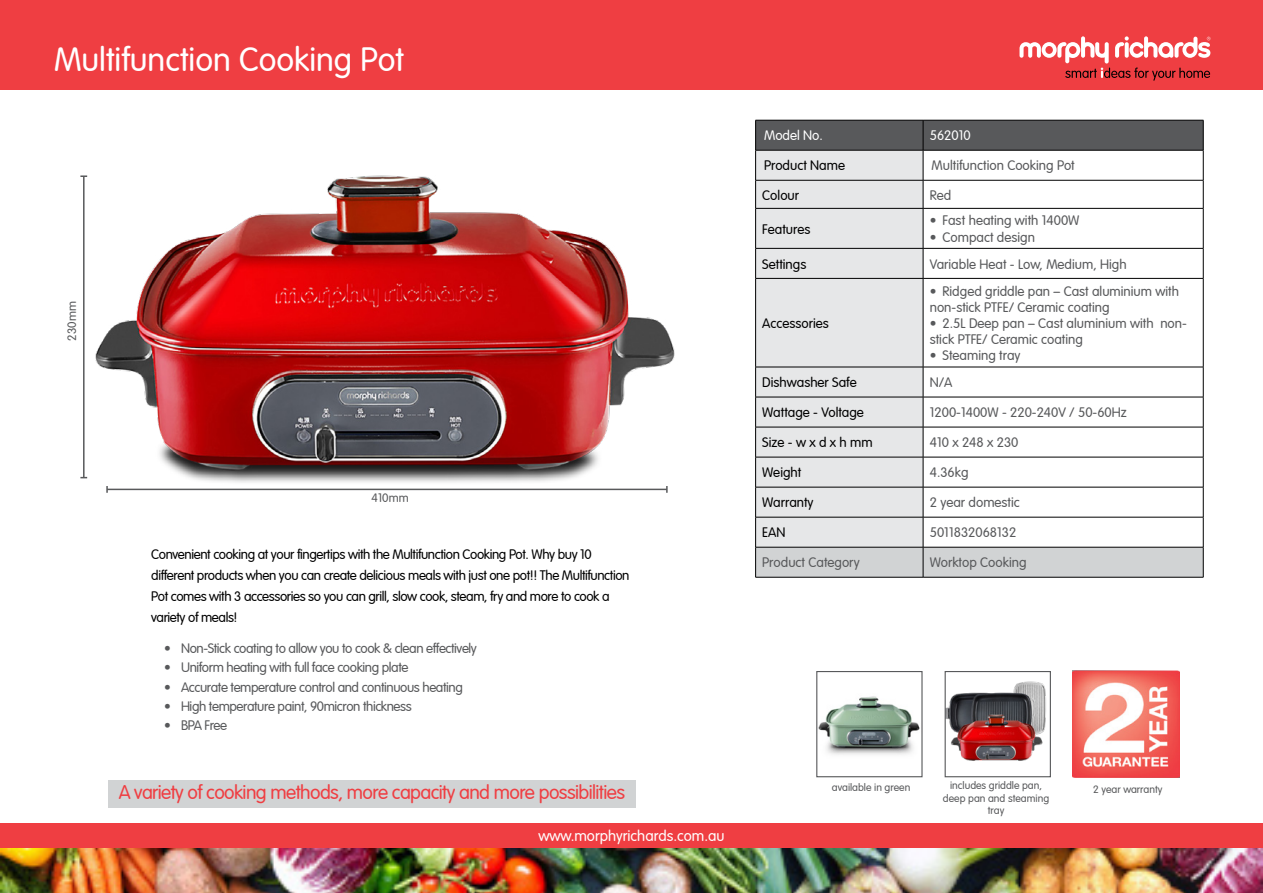
<style>
.page{position:relative;width:1263px;height:893px;background:#fff}
.page>*{position:absolute;margin:0;border:0;box-sizing:border-box;transform-origin:0 0}
.t1{font:300 33px "VAG Rounded LT";color:#fff}
.t2{font:300 19.5px "VAG Rounded LT";letter-spacing:-.03em;color:#ef3e42}
.t3{font:300 15px "VAG Rounded";color:#fff}
.t4{font:300 13.5px/16.2px "VAG Rounded LT";color:#58595b}
.t5{font:300 13.5px/21px "VAG Rounded LT";letter-spacing:-.03em;color:#000}
.t6{font:300 13.5px "VAG Rounded LT";letter-spacing:-.03em;color:#58595b}
.t7{font:300 13.5px "VAG Rounded LT";color:#000}
.t8{font:300 13.5px "VAG Rounded LT";color:#fff}
.t9{font:300 12px "VAG Rounded LT";color:#58595b}
.t10{font:300 10.5px/12.6px "VAG Rounded LT";color:#58595b;text-align:center}
</style>
<div class="page">
<div style="left:0;top:0;width:1263px;height:90px;background:#ef3e42"></div>
<div style="left:0;top:823px;width:1263px;height:42px;background:#ef3e42"></div>
<img style="left:0;top:849px;width:1263px;height:44px">
<svg style="left:1019px;top:36px;width:191px;height:45px"></svg>
<img style="left:87px;top:175px;width:588px;height:308px">
<div style="left:108px;top:780px;width:528px;height:28px;background:#d1d3d4"></div>
<hr style="left:83px;top:176px;width:2px;height:302px;background:#58595b">
<svg style="left:80px;top:175px;width:7px;height:2px"></svg>
<svg style="left:106px;top:486px;width:562px;height:7px"></svg>
<div style="left:756px;top:121px;width:447px;height:29px;background:#58595b"></div>
<div style="left:756px;top:151px;width:167px;height:396px;background:#e6e7e8"></div>
<div style="left:756px;top:548px;width:447px;height:29px;background:#d1d3d4"></div>
<hr style="left:923px;top:120px;width:280px;height:1px;background:#000">
<hr style="left:1203px;top:120px;width:1px;height:30px;background:#000">
<hr style="left:755px;top:367px;width:168px;height:1px;background:#000">
<hr style="left:923px;top:367px;width:280px;height:1px;background:#000">
<hr style="left:755px;top:397px;width:168px;height:1px;background:#000">
<hr style="left:755px;top:427px;width:168px;height:1px;background:#000">
<hr style="left:755px;top:457px;width:168px;height:1px;background:#000">
<hr style="left:755px;top:487px;width:168px;height:1px;background:#000">
<hr style="left:755px;top:517px;width:168px;height:1px;background:#000">
<hr style="left:923px;top:397px;width:280px;height:1px;background:#000">
<hr style="left:923px;top:427px;width:280px;height:1px;background:#000">
<hr style="left:923px;top:457px;width:280px;height:1px;background:#000">
<hr style="left:923px;top:487px;width:280px;height:1px;background:#000">
<hr style="left:923px;top:517px;width:280px;height:1px;background:#000">
<hr style="left:755px;top:120px;width:168px;height:1px;background:#000">
<hr style="left:755px;top:120px;width:1px;height:30px;background:#000">
<hr style="left:923px;top:120px;width:1px;height:30px;background:#000">
<hr style="left:755px;top:150px;width:168px;height:1px;background:#000">
<hr style="left:755px;top:150px;width:1px;height:30px;background:#000">
<hr style="left:923px;top:150px;width:280px;height:1px;background:#000">
<hr style="left:923px;top:150px;width:1px;height:30px;background:#000">
<hr style="left:1203px;top:150px;width:1px;height:30px;background:#000">
<hr style="left:755px;top:180px;width:168px;height:1px;background:#000">
<svg style="left:755px;top:180px;width:1px;height:28px"></svg>
<hr style="left:923px;top:180px;width:280px;height:1px;background:#000">
<svg style="left:923px;top:180px;width:1px;height:28px"></svg>
<svg style="left:1203px;top:180px;width:1px;height:28px"></svg>
<hr style="left:755px;top:208px;width:168px;height:1px;background:#000">
<hr style="left:755px;top:209px;width:1px;height:39px;background:#000">
<hr style="left:923px;top:208px;width:280px;height:1px;background:#000">
<hr style="left:923px;top:209px;width:1px;height:39px;background:#000">
<hr style="left:1203px;top:209px;width:1px;height:39px;background:#000">
<hr style="left:755px;top:248px;width:168px;height:1px;background:#000">
<svg style="left:755px;top:249px;width:1px;height:29px"></svg>
<hr style="left:923px;top:248px;width:280px;height:1px;background:#000">
<svg style="left:923px;top:249px;width:1px;height:29px"></svg>
<svg style="left:1203px;top:249px;width:1px;height:29px"></svg>
<hr style="left:755px;top:278px;width:168px;height:1px;background:#000">
<hr style="left:755px;top:279px;width:1px;height:88px;background:#000">
<hr style="left:923px;top:278px;width:280px;height:1px;background:#000">
<hr style="left:923px;top:279px;width:1px;height:88px;background:#000">
<hr style="left:1203px;top:279px;width:1px;height:88px;background:#000">
<hr style="left:755px;top:367px;width:1px;height:30px;background:#000">
<hr style="left:923px;top:367px;width:1px;height:30px;background:#000">
<hr style="left:1203px;top:367px;width:1px;height:30px;background:#000">
<hr style="left:755px;top:397px;width:1px;height:30px;background:#000">
<hr style="left:923px;top:397px;width:1px;height:30px;background:#000">
<hr style="left:1203px;top:397px;width:1px;height:30px;background:#000">
<hr style="left:755px;top:427px;width:1px;height:30px;background:#000">
<hr style="left:923px;top:427px;width:1px;height:30px;background:#000">
<hr style="left:1203px;top:427px;width:1px;height:30px;background:#000">
<hr style="left:755px;top:457px;width:1px;height:30px;background:#000">
<hr style="left:923px;top:457px;width:1px;height:30px;background:#000">
<hr style="left:1203px;top:457px;width:1px;height:30px;background:#000">
<hr style="left:755px;top:487px;width:1px;height:30px;background:#000">
<hr style="left:923px;top:487px;width:1px;height:30px;background:#000">
<hr style="left:1203px;top:487px;width:1px;height:30px;background:#000">
<hr style="left:755px;top:517px;width:1px;height:30px;background:#000">
<hr style="left:923px;top:517px;width:1px;height:30px;background:#000">
<hr style="left:1203px;top:517px;width:1px;height:30px;background:#000">
<hr style="left:923px;top:547px;width:1px;height:30px;background:#000">
<hr style="left:755px;top:547px;width:168px;height:1px;background:#000">
<hr style="left:755px;top:547px;width:1px;height:30px;background:#000">
<hr style="left:923px;top:547px;width:280px;height:1px;background:#000">
<hr style="left:1203px;top:547px;width:1px;height:30px;background:#000">
<hr style="left:755px;top:577px;width:168px;height:1px;background:#000">
<hr style="left:923px;top:577px;width:280px;height:1px;background:#000">
<img style="left:947px;top:681px;width:99px;height:80px">
<div style="left:945px;top:671px;width:106px;height:106px;border:1px solid #58595b"></div>
<img style="left:818px;top:696px;width:102px;height:59px">
<div style="left:816px;top:671px;width:106px;height:106px;border:1px solid #58595b"></div>
<img style="left:1073px;top:671px;width:106px;height:106px">
<h1 class="t1" style="left:54px;top:41px;width:351px">Multifunction Cooking Pot</h1>
<p class="t9" style="left:65px;top:341px;width:41px;rotate:-90deg">230mm</p>
<p class="t9" style="left:372px;top:491px;width:39px">410mm</p>
<p class="t5" style="left:151px;top:544px;width:480px">Convenient cooking at your fingertips with the Multifunction Cooking Pot. Why buy 10 different products when you can create delicious meals with just one pot!! The Multifunction Pot comes with 3 accessories so you can grill, slow cook, steam, fry and more to cook a variety of meals!</p>
<p class="t6" style="left:164px;top:641px;width:314px">• Non-Stick coating to allow you to cook &amp; clean effectively</p>
<p class="t6" style="left:164px;top:660px;width:246px">• Uniform heating with full face cooking plate</p>
<p class="t6" style="left:164px;top:679px;width:300px">• Accurate temperature control and continuous heating</p>
<p class="t6" style="left:164px;top:698px;width:249px">• High temperature paint, 90micron thickness</p>
<p class="t4" style="left:164px;top:718px;width:65px">• BPA Free</p>
<h2 class="t2" style="left:119px;top:781px;width:508px">A variety of cooking methods, more capacity and more possibilities</h2>
<p class="t3" style="left:538px;top:827px;width:188px">www.morphyrichards.com.au</p>
<p class="t8" style="left:764px;top:128px;width:60px">Model No.</p>
<p class="t8" style="left:930px;top:128px;width:42px">562010</p>
<p class="t7" style="left:764px;top:158px;width:82px">Product Name</p>
<p class="t4" style="left:931px;top:158px;width:145px">Multifunction Cooking Pot</p>
<p class="t5" style="left:762px;top:185px;width:38px">Colour</p>
<p class="t4" style="left:930px;top:187px;width:23px">Red</p>
<p class="t7" style="left:762px;top:221px;width:50px">Features</p>
<p class="t4" style="left:930px;top:213px;width:151px">• Fast heating with 1400W</p>
<p class="t4" style="left:930px;top:229px;width:107px">• Compact design</p>
<p class="t7" style="left:762px;top:256px;width:46px">Settings</p>
<p class="t4" style="left:930px;top:256px;width:198px">Variable Heat - Low, Medium, High</p>
<p class="t7" style="left:762px;top:315px;width:68px">Accessories</p>
<p class="t4" style="left:930px;top:283px;width:251px">• Ridged griddle pan – Cast aluminium with non-stick PTFE/ Ceramic coating</p>
<p class="t4" style="left:930px;top:316px;width:259px">• 2.5L Deep pan – Cast aluminium with non&shy;stick PTFE/ Ceramic coating</p>
<p class="t4" style="left:930px;top:348px;width:92px">• Steaming tray</p>
<p class="t7" style="left:762px;top:375px;width:96px">Dishwasher Safe</p>
<p class="t4" style="left:930px;top:375px;width:24px">N/A</p>
<p class="t7" style="left:762px;top:405px;width:103px">Wattage - Voltage</p>
<p class="t4" style="left:930px;top:405px;width:199px">1200-1400W - 220-240V / 50-60Hz</p>
<p class="t5" style="left:762px;top:433px;width:112px">Size - w x d x h mm</p>
<p class="t4" style="left:930px;top:435px;width:90px">410 x 248 x 230</p>
<p class="t5" style="left:762px;top:463px;width:41px">Weight</p>
<p class="t4" style="left:930px;top:465px;width:40px">4.36kg</p>
<p class="t7" style="left:762px;top:495px;width:53px">Warranty</p>
<p class="t4" style="left:930px;top:495px;width:92px">2 year domestic</p>
<p class="t5" style="left:762px;top:523px;width:25px">EAN</p>
<p class="t4" style="left:930px;top:525px;width:88px">5011832068132</p>
<p class="t4" style="left:762px;top:555px;width:99px">Product Category</p>
<p class="t4" style="left:930px;top:555px;width:98px">Worktop Cooking</p>
<p class="t10" style="left:943px;top:779px;width:108px">includes griddle pan, deep pan and steaming tray</p>
<p class="t10" style="left:832px;top:782px;width:80px">available in green</p>
<p class="t10" style="left:1093px;top:783px;width:71px">2 year warranty</p>
</div>
